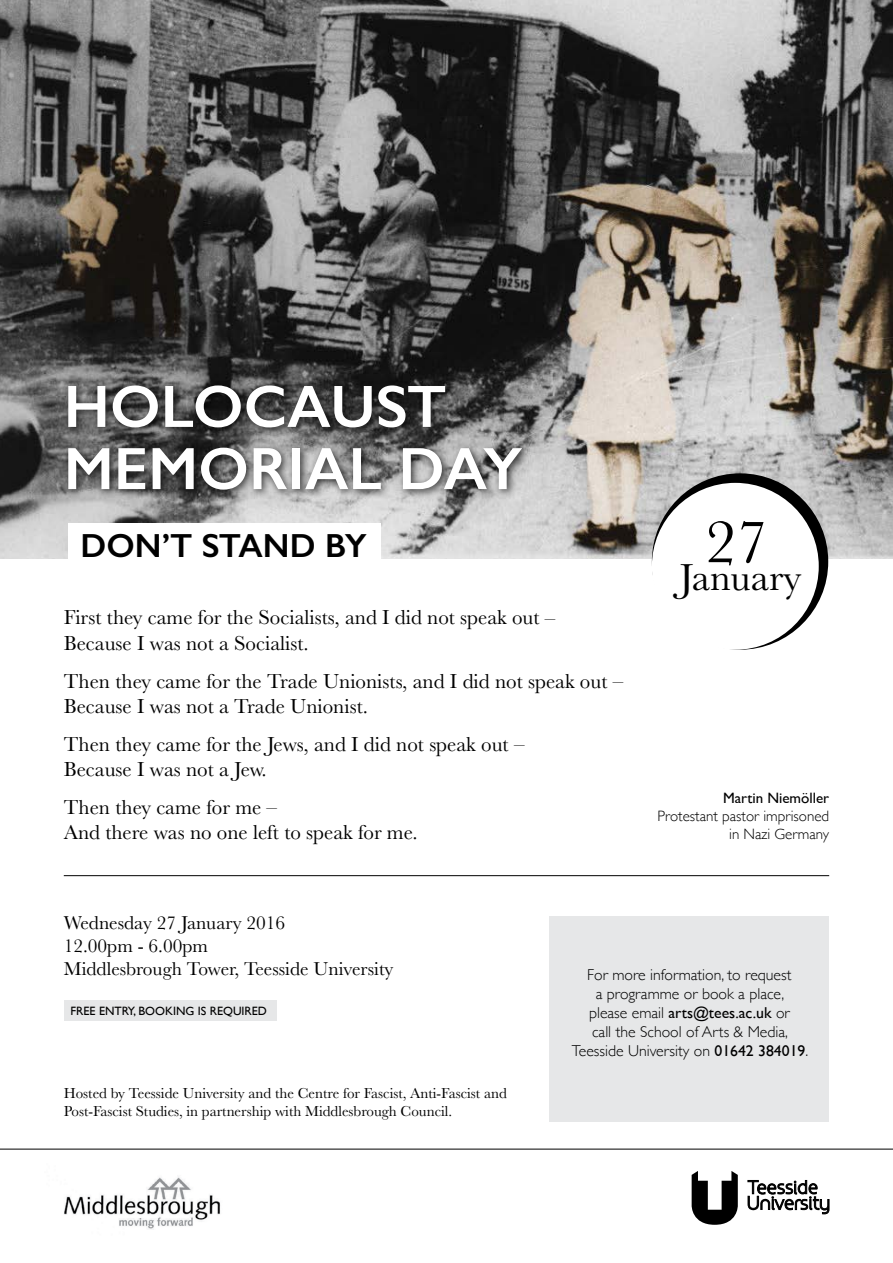
<style>
.page{position:relative;width:893px;height:1263px;background:#fff}
.page>*{position:absolute;margin:0;border:0;box-sizing:border-box;transform-origin:0 0}
.t1{font:62.7px "Baskerville";color:#000}
.t2{font:600 60px/62.1px "Gill Sans";color:#fff}
.t3{font:39px "Baskerville";color:#000}
.t4{font:600 33.45px "Gill Sans";color:#000}
.t5{font:21px/25.2px "Baskerville";color:#000}
.t6{font:19.35px/23.2px "Baskerville";color:#000}
.t7{font:300 15.75px/18.9px "Gill Sans";color:#000;text-align:center}
.t8{font:15px/18px "Baskerville";color:#000}
.t9{font:300 15px/18px "Gill Sans";color:#000;text-align:right}
.t10{font:15px "Gill Sans";color:#000}
.t11{font:12.15px "Gill Sans";color:#000}
.s1{font-weight:400}
</style>
<div class="page">
<div style="left:549px;top:916px;width:280px;height:205px;background:#e6e7e8"></div>
<div style="left:64px;top:1000px;width:213px;height:21px;background:#e6e7e8"></div>
<svg style="left:692px;top:1171px;width:46px;height:54px"></svg>
<svg style="left:748px;top:1180px;width:81px;height:34px"></svg>
<img style="left:64px;top:1177px;width:157px;height:53px">
<img style="left:0;top:0;width:893px;height:558px">
<hr style="left:0;top:1149px;width:893px;height:1px;background:#000">
<div style="left:652px;top:473px;width:176px;height:177px;background:#000;border-radius:50%"></div>
<div style="left:652px;top:483px;width:167px;height:167px;background:#fff;border-radius:50%"></div>
<div style="left:62px;top:380px;width:470px;height:120px;background:#000;opacity:.75"></div>
<div style="left:68px;top:523px;width:313px;height:44px;background:#fff"></div>
<hr style="left:64px;top:875px;width:765px;height:1px;background:#000">
<h2 class="t2" style="left:64px;top:375px;width:460px">HOLOCAUST<br>MEMORIAL DAY</h2>
<h3 class="t4" style="left:81px;top:525px;width:288px">DON’T STAND BY</h3>
<p class="t5" style="left:64px;top:605px;width:493px">First they came for the Socialists, and I did not speak out –<br>Because I was not a Socialist.</p>
<p class="t5" style="left:64px;top:668px;width:561px">Then they came for the Trade Unionists, and I did not speak out –<br>Because I was not a Trade Unionist.</p>
<p class="t5" style="left:64px;top:731px;width:462px">Then they came for the Jews, and I did not speak out –<br>Because I was not a Jew.</p>
<p class="t5" style="left:64px;top:795px;width:355px">Then they came for me –<br>And there was no one left to speak for me.</p>
<h1 class="t1" style="left:705px;top:502px;width:64px">27</h1>
<h3 class="t3" style="left:679px;top:552px;width:124px">January</h3>
<p class="t10" style="left:723px;top:789px;width:108px">Martin Niemöller</p>
<p class="t9" style="left:657px;top:807px;width:173px">Protestant pastor imprisoned in Nazi Germany</p>
<p class="t6" style="left:64px;top:911px;width:331px">Wednesday 27 January 2016<br>12.00pm - 6.00pm<br>Middlesbrough Tower, Teesside University</p>
<p class="t11" style="left:71px;top:1004px;width:198px">FREE ENTRY, BOOKING IS REQUIRED</p>
<p class="t8" style="left:64px;top:1085px;width:445px">Hosted by Teesside University and the Centre for Fascist, Anti-Fascist and<br>Post-Fascist Studies, in partnership with Middlesbrough Council.</p>
<p class="t7" style="left:572px;top:965px;width:238px">For more information, to request<br>a programme or book a place,<br>please email <span class="s1">arts@tees.ac.uk</span> or<br>call the School of Arts &amp; Media,<br>Teesside University on <span class="s1">01642 384019</span>.</p>
</div>
